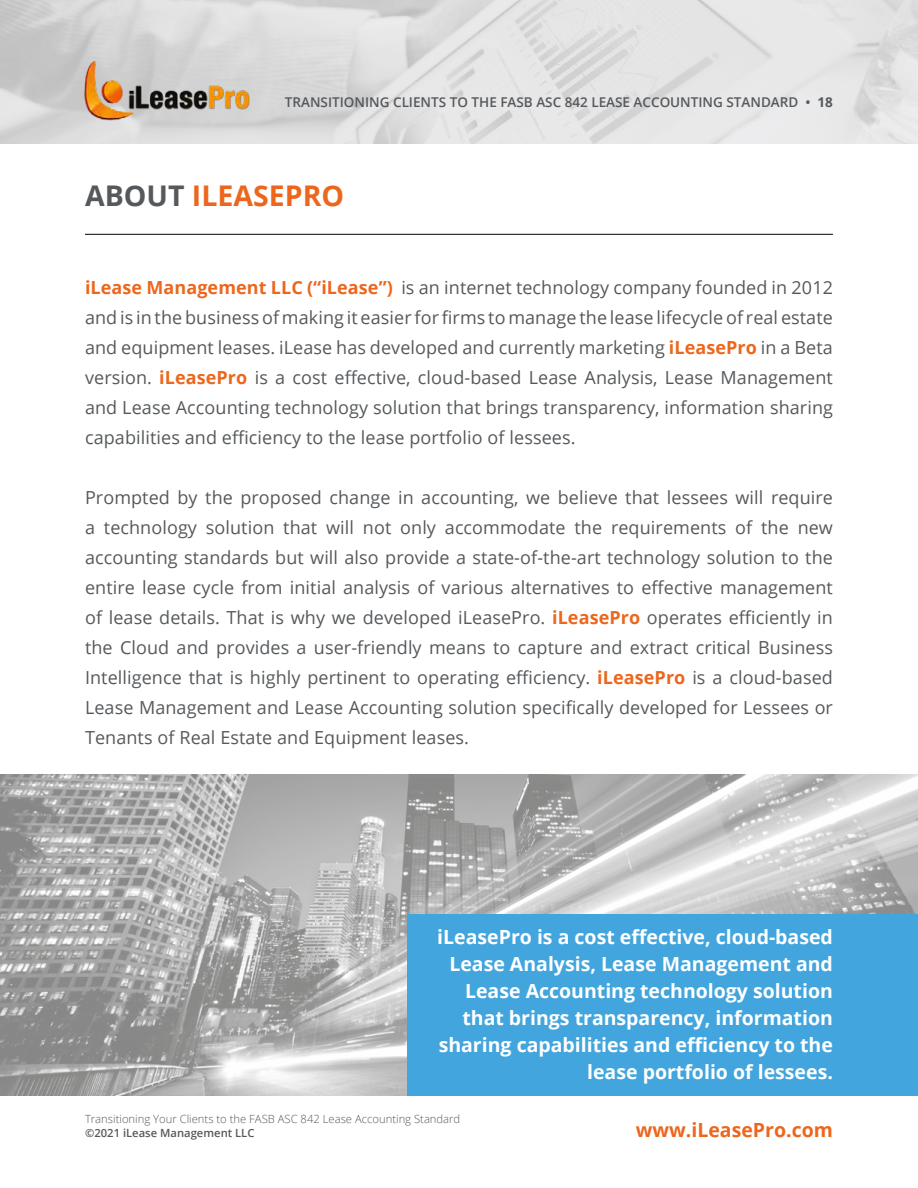
<style>
.page{position:relative;width:918px;height:1188px;background:#fff}
.page>*{position:absolute;margin:0;border:0;box-sizing:border-box;transform-origin:0 0}
.t1{font:700 28.5px "Open Sans";color:#ec671d}
.t2{font:700 19.5px/27px "Open Sans";color:#fff;text-align:right}
.t3{font:700 19.5px "Open Sans";color:#ec671d}
.t4{font:18px/30px "Open Sans";letter-spacing:.005em;color:#55595c;text-align:justify}
.t5{font:600 13.5px "Open Sans";color:#55595c}
.t6{font:300 11.25px "Open Sans";color:#55595c}
.t7{font:600 11.25px "Open Sans";color:#55595c}
.s1{font-weight:700}
.s2{color:#55595c}
.s3{font-weight:700;color:#ec671d}
</style>
<div class="page">
<img style="left:0;top:0;width:918px;height:144px">
<img style="left:77px;top:53px;width:186px;height:76px">
<hr style="left:85px;top:234px;width:748px;height:1px;background:#000">
<img style="left:0;top:774px;width:918px;height:322px">
<div style="left:407px;top:915px;width:511px;height:181px;background:#42a5dd"></div>
<p class="t5" style="left:285px;top:93px;width:550px">TRANSITIONING CLIENTS TO THE FASB ASC 842 LEASE ACCOUNTING STANDARD • <span class="s1">18</span></p>
<h1 class="t1" style="left:85px;top:175px;width:261px"><span class="s2">ABOUT</span> ILEASEPRO</h1>
<p class="t4" style="left:85px;top:272px;width:750px"><span class="s3">iLease Management LLC (“iLease”)</span> is an internet technology company founded in 2012 and is in the business of making it easier for firms to manage the lease lifecycle of real estate and equipment leases. iLease has developed and currently marketing <span class="s3">iLeasePro</span> in a Beta version. <span class="s3">iLeasePro</span> is a cost effective, cloud-based Lease Analysis, Lease Management and Lease Accounting technology solution that brings transparency, information sharing capabilities and efficiency to the lease portfolio of lessees.</p>
<p class="t4" style="left:85px;top:482px;width:750px">Prompted by the proposed change in accounting, we believe that lessees will require a technology solution that will not only accommodate the requirements of the new accounting standards but will also provide a state-of-the-art technology solution to the entire lease cycle from initial analysis of various alternatives to effective management of lease details. That is why we developed iLeasePro. <span class="s3">iLeasePro</span> operates efficiently in the Cloud and provides a user-friendly means to capture and extract critical Business Intelligence that is highly pertinent to operating efficiency. <span class="s3">iLeasePro</span> is a cloud-based Lease Management and Lease Accounting solution specifically developed for Lessees or Tenants of Real Estate and Equipment leases.</p>
<p class="t2" style="left:437px;top:923px;width:397px">iLeasePro is a cost effective, cloud-based Lease Analysis, Lease Management and Lease Accounting technology solution that brings transparency, information sharing capabilities and efficiency to the lease portfolio of lessees.</p>
<p class="t6" style="left:85px;top:1111px;width:377px">Transitioning Your Clients to the FASB ASC 842 Lease Accounting Standard</p>
<p class="t7" style="left:85px;top:1125px;width:171px">©2021 iLease Management LLC</p>
<p class="t3" style="left:636px;top:1116px;width:199px">www.iLeasePro.com</p>
</div>
